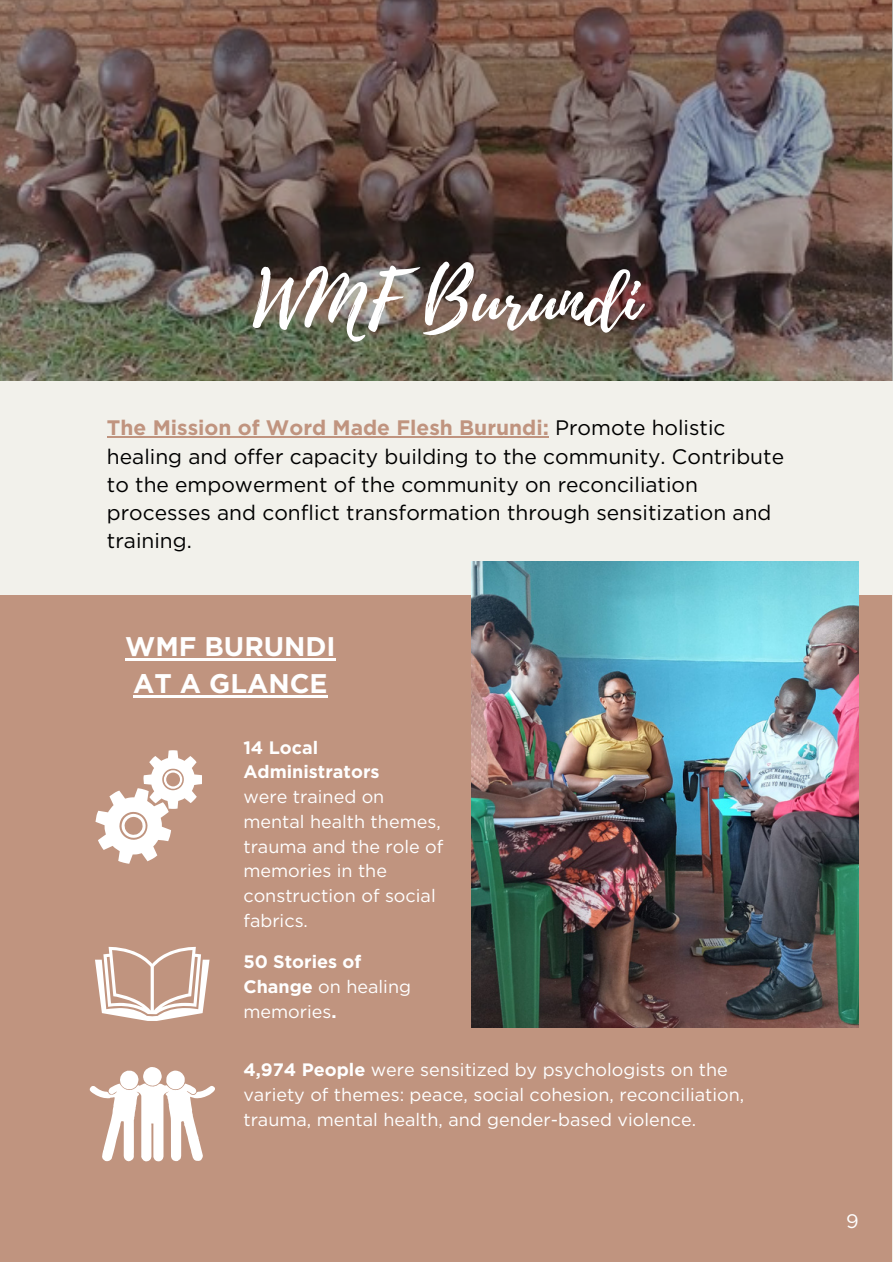
<style>
.page{position:relative;width:893px;height:1264px;background:#fff}
.page>*{position:absolute;margin:0;border:0;box-sizing:border-box;transform-origin:0 0}
.t1{font:76.5px "Playlist Script";color:#fff}
.t2{font:700 27px/37px "Gotham";color:#fff}
.t3{font:21px/28px "Gotham";color:#000}
.t4{font:19.5px "Gotham";color:#fff}
.t5{font:18px/24.8px "Gotham";color:#fff}
.t6{font:700 18px/24.8px "Gotham";color:#fff}
.s1{font-weight:700;color:#c0947f}
.s2{font-weight:400}
.s3{font-weight:700}
</style>
<div class="page">
<div style="left:0;top:0;width:892px;height:1261px;background:#f2f1eb"></div>
<div style="left:0;top:595px;width:891px;height:667px;background:#c0947f"></div>
<img style="left:0;top:0;width:892px;height:380px">
<svg style="left:95px;top:946px;width:114px;height:74px"></svg>
<svg style="left:95px;top:750px;width:107px;height:113px"></svg>
<svg style="left:90px;top:1067px;width:125px;height:95px"></svg>
<img style="left:471px;top:561px;width:387px;height:466px">
<hr style="left:107px;top:436px;width:435px;height:1px;background:#c0947f">
<hr style="left:125px;top:658px;width:210px;height:3px;background:#fff">
<hr style="left:133px;top:695px;width:194px;height:3px;background:#fff">
<p class="t1" style="left:253px;top:245px;width:388px">WMF Burundi</p>
<p class="t3" style="left:107px;top:414px;width:678px"><span class="s1">The Mission of Word Made Flesh Burundi:</span> Promote holistic healing and offer capacity building to the community. Contribute to the empowerment of the community on reconciliation processes and conflict transformation through sensitization and training.</p>
<p class="t2" style="left:125px;top:628px;width:212px">WMF BURUNDI<br>AT A GLANCE</p>
<p class="t6" style="left:243px;top:734px;width:138px">14 Local<br>Administrators</p>
<p class="t5" style="left:243px;top:784px;width:202px">were trained on mental health themes, trauma and the role of memories in the construction of social fabrics.</p>
<p class="t6" style="left:243px;top:949px;width:169px">50 Stories of<br>Change <span class="s2">on healing memories</span>.</p>
<p class="t5" style="left:243px;top:1057px;width:502px"><span class="s3">4,974 People</span> were sensitized by psychologists on the variety of themes: peace, social cohesion, reconciliation, trauma, mental health, and gender-based violence.</p>
<p class="t4" style="left:846px;top:1208px;width:14px">9</p>
</div>
